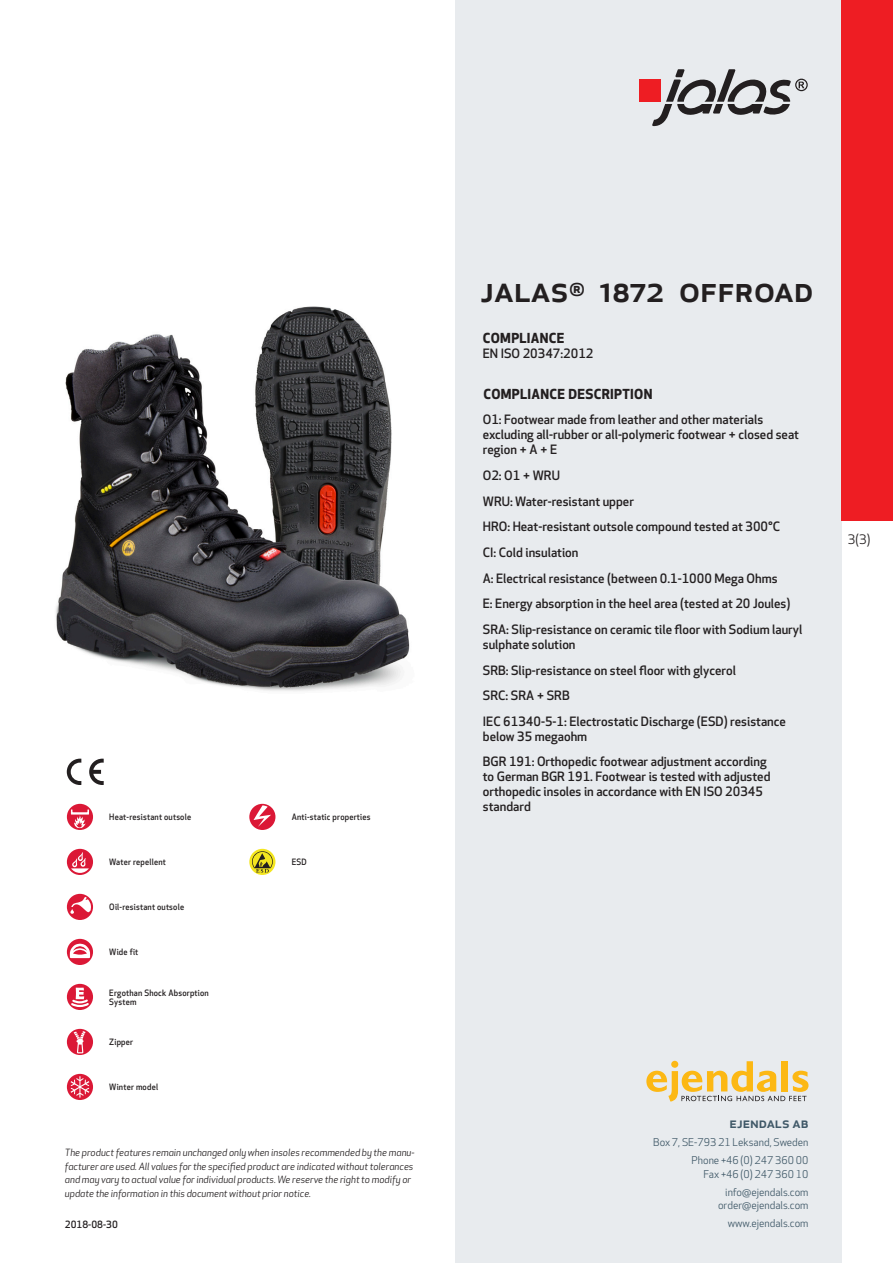
<style>
.page{position:relative;width:893px;height:1263px;background:#fff}
.page>*{position:absolute;margin:0;border:0;box-sizing:border-box;transform-origin:0 0}
.prodname{font:500 36px "Apex New";color:#231f20}
.t1{font:500 15px "Apex New";color:#405968}
.Funktion_body{font:700 13.5px "Apex New";letter-spacing:.025em;color:#231f20}
.t2{font:12.75px "Apex New";color:#231f20}
.Funktion_body-2{font:500 12.6px/15px "Apex New";color:#231f20}
.t3{font:10.5px/18px "Apex New";color:#405968;text-align:right}
.t4{font:italic 9.75px/13.5px "Apex New";color:#231f20}
.t5{font:500 9.75px "Apex New";color:#231f20}
.Artikel{font:500 8.55px/9px "Apex New";letter-spacing:.025em;color:#231f20;scale:.95 1}
</style>
<div class="page">
<div style="left:455px;top:0;width:387px;height:1263px;background:#e8ebee"></div>
<svg style="left:646px;top:1061px;width:162px;height:40px"></svg>
<img style="left:56px;top:306px;width:354px;height:385px">
<div style="left:842px;top:0;width:51px;height:520px;background:#ee1d23"></div>
<div style="left:67px;top:804px;width:26px;height:26px;background:#db1836;border-radius:50%"></div>
<svg style="left:71px;top:809px;width:18px;height:19px"></svg>
<div style="left:67px;top:849px;width:26px;height:26px;background:#db1836;border-radius:50%"></div>
<svg style="left:71px;top:852px;width:18px;height:21px"></svg>
<div style="left:67px;top:894px;width:26px;height:26px;background:#db1836;border-radius:50%"></div>
<svg style="left:70px;top:897px;width:21px;height:17px"></svg>
<svg style="left:67px;top:939px;width:26px;height:26px"></svg>
<svg style="left:70px;top:943px;width:20px;height:15px"></svg>
<svg style="left:67px;top:984px;width:26px;height:26px"></svg>
<svg style="left:69px;top:988px;width:22px;height:20px"></svg>
<div style="left:67px;top:1029px;width:26px;height:26px;background:#db1836;border-radius:50%"></div>
<svg style="left:74px;top:1031px;width:12px;height:22px"></svg>
<svg style="left:67px;top:1074px;width:26px;height:26px"></svg>
<svg style="left:71px;top:1076px;width:18px;height:21px"></svg>
<div style="left:249px;top:804px;width:26px;height:26px;background:#db1836;border-radius:50%"></div>
<svg style="left:254px;top:805px;width:17px;height:22px"></svg>
<svg style="left:249px;top:849px;width:26px;height:26px"></svg>
<svg style="left:252px;top:851px;width:21px;height:22px"></svg>
<svg style="left:89px;top:759px;width:15px;height:26px"></svg>
<svg style="left:67px;top:759px;width:14px;height:26px"></svg>
<div style="left:639px;top:80px;width:22px;height:22px;background:#ee1d23"></div>
<svg style="left:652px;top:69px;width:156px;height:57px"></svg>
<p class="Artikel" style="left:109px;top:812px;width:88px">Heat-resistant outsole</p>
<p class="Artikel" style="left:109px;top:857px;width:61px">Water repellent</p>
<p class="Artikel" style="left:109px;top:902px;width:80px">Oil-resistant outsole</p>
<p class="Artikel" style="left:109px;top:947px;width:32px">Wide fit</p>
<p class="Artikel" style="left:109px;top:988px;width:106px">Ergothan Shock Absorption<br>System</p>
<p class="Artikel" style="left:109px;top:1037px;width:27px">Zipper</p>
<p class="Artikel" style="left:109px;top:1082px;width:53px">Winter model</p>
<p class="Artikel" style="left:292px;top:812px;width:84px">Anti-static properties</p>
<p class="Artikel" style="left:292px;top:857px;width:17px">ESD</p>
<p class="t4" style="left:65px;top:1146px;width:351px">The product features remain unchanged only when insoles recommended by the manu&shy;facturer are used. All values for the specified product are indicated without tolerances and may vary to actual value for individual products. We reserve the right to modify or update the information in this document without prior notice.</p>
<p class="t5" style="left:65px;top:1218px;width:54px">2018-08-30</p>
<p class="prodname" style="left:480px;top:265px;width:335px">JALAS<sup>®</sup> 1872 OffRoad</p>
<p class="Funktion_body" style="left:483px;top:328px;width:83px">COMPLIANCE</p>
<p class="Funktion_body-2" style="left:483px;top:346px;width:112px">EN ISO 20347:2012</p>
<p class="Funktion_body" style="left:483px;top:384px;width:170px">COMPLIANCE DESCRIPTION</p>
<p class="Funktion_body-2" style="left:483px;top:412px;width:318px">O1: Footwear made from leather and other materials excluding all-rubber or all-polymeric footwear + closed seat region + A + E</p>
<p class="Funktion_body-2" style="left:483px;top:468px;width:79px">O2: O1 + WRU</p>
<p class="Funktion_body-2" style="left:483px;top:493px;width:153px">WRU: Water-resistant upper</p>
<p class="Funktion_body-2" style="left:483px;top:519px;width:299px">HRO: Heat-resistant outsole compound tested at 300°C</p>
<p class="Funktion_body-2" style="left:483px;top:545px;width:97px">CI: Cold insulation</p>
<p class="Funktion_body-2" style="left:483px;top:570px;width:296px">A: Electrical resistance (between 0.1-1000 Mega Ohms</p>
<p class="Funktion_body-2" style="left:483px;top:596px;width:309px">E: Energy absorption in the heel area (tested at 20 Joules)</p>
<p class="Funktion_body-2" style="left:483px;top:622px;width:321px">SRA: Slip-resistance on ceramic tile floor with Sodium lauryl sulphate solution</p>
<p class="Funktion_body-2" style="left:483px;top:662px;width:255px">SRB: Slip-resistance on steel floor with glycerol</p>
<p class="Funktion_body-2" style="left:483px;top:688px;width:88px">SRC: SRA + SRB</p>
<p class="Funktion_body-2" style="left:483px;top:713px;width:305px">IEC 61340-5-1: Electrostatic Discharge (ESD) resistance below 35 megaohm</p>
<p class="Funktion_body-2" style="left:483px;top:754px;width:289px">BGR 191: Orthopedic footwear adjustment according to German BGR 191. Footwear is tested with adjusted orthopedic insoles in accordance with EN ISO 20345 standard</p>
<p class="t2" style="left:848px;top:531px;width:24px">3(3)</p>
<p class="t1" style="left:729px;top:1113px;width:80px">ejendals ab</p>
<p class="t3" style="left:653px;top:1133px;width:157px">Box 7, SE-793 21 Leksand, Sweden<br>Phone +46 (0) 247 360 00</p>
<p class="t3" style="left:703px;top:1165px;width:107px">Fax +46 (0) 247 360 10 info@ejendals.com</p>
<p class="t3" style="left:718px;top:1196px;width:92px">order@ejendals.com</p>
<p class="t3" style="left:728px;top:1215px;width:82px">www.ejendals.com</p>
</div>
